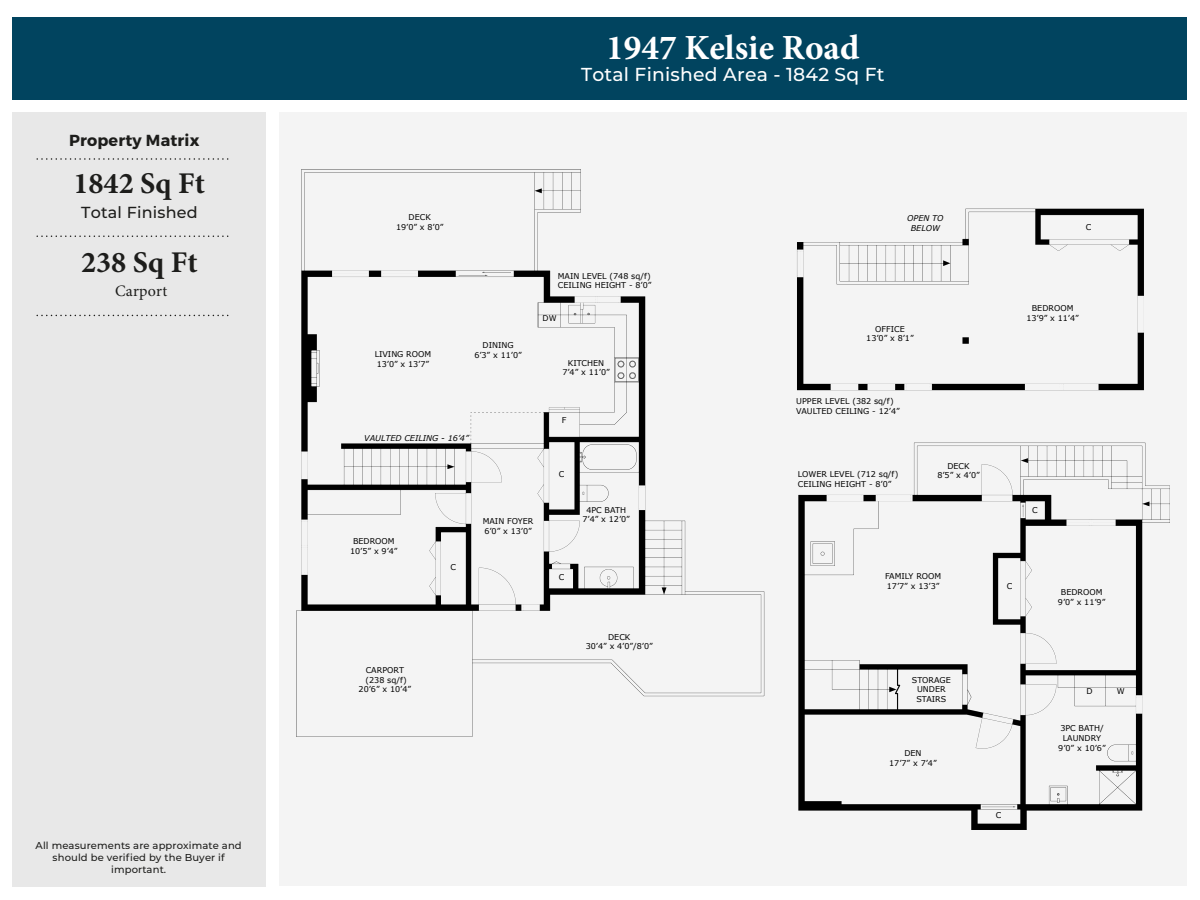
<style>
.page{position:relative;width:1200px;height:900px;background:#fff}
.page>*{position:absolute;margin:0;border:0;box-sizing:border-box;transform-origin:0 0}
.t1{font:700 35.32px "Minion Pro";color:#fff}
.t2{font:700 30.12px "Minion Pro";color:#1d1d1b}
.t3{font:500 18.76px "Montserrat";letter-spacing:.01em;color:#fff}
.t4{font:700 16px "Montserrat";letter-spacing:.01em;color:#1d1d1b}
.t5{font:500 16px "Montserrat";letter-spacing:.01em;color:#1d1d1b}
.t6{font:16px "Minion Pro";letter-spacing:.01em;color:#1d1d1b}
.t7{font:500 10px/12px "Montserrat";letter-spacing:.01em;color:#1d1d1b;text-align:center}
.t8{font:8px/9.6px "Verdana";color:#000;text-align:center}
.t9{font:italic 8px/9.6px "Verdana";color:#000;text-align:center}
</style>
<div class="page">
<div style="left:279px;top:112px;width:908px;height:774px;background:#f4f4f4"></div>
<div style="left:12px;top:112px;width:254px;height:775px;background:#e8e8e8"></div>
<div style="left:12px;top:17px;width:1175px;height:83px;background:#01445f"></div>
<img style="left:296px;top:169px;width:873px;height:660px">
<svg style="left:37px;top:158px;width:192px;height:2px"></svg>
<svg style="left:37px;top:235px;width:192px;height:2px"></svg>
<svg style="left:37px;top:315px;width:192px;height:1px"></svg>
<h3 class="t4" style="left:69px;top:130px;width:132px">Property Matrix</h3>
<h2 class="t2" style="left:74px;top:162px;width:133px">1842 Sq Ft</h2>
<h3 class="t5" style="left:81px;top:201px;width:118px">Total Finished</h3>
<h2 class="t2" style="left:81px;top:241px;width:118px">238 Sq Ft</h2>
<h3 class="t6" style="left:115px;top:280px;width:54px">Carport</h3>
<p class="t7" style="left:36px;top:839px;width:208px">All measurements are approximate and should be verified by the Buyer if important.</p>
<h1 class="t1" style="left:606px;top:23px;width:255px">1947 Kelsie Road</h1>
<h3 class="t3" style="left:581px;top:62px;width:305px">Total Finished Area - 1842 Sq Ft</h3>
<p class="t8" style="left:396px;top:212px;width:49px">DECK<br>19’0” x 8’0”</p>
<p class="t8" style="left:375px;top:350px;width:58px;text-align:left">LIVING ROOM<br>13’0” x 13’7”</p>
<p class="t8" style="left:474px;top:341px;width:49px">DINING<br>6’3” x 11’0”</p>
<p class="t8" style="left:558px;top:271px;width:95px;text-align:left">MAIN LEVEL (748 sq/f)<br>CEILING HEIGHT - 8’0”</p>
<p class="t8" style="left:543px;top:314px;width:15px">DW</p>
<p class="t8" style="left:562px;top:358px;width:49px">KITCHEN<br>7’4” x 11’0”</p>
<p class="t9" style="left:364px;top:434px;width:106px">VAULTED CEILING - 16’4”</p>
<p class="t8" style="left:350px;top:537px;width:49px">BEDROOM<br>10’5” x 9’4”</p>
<p class="t8" style="left:450px;top:562px;width:7px">C</p>
<p class="t8" style="left:483px;top:517px;width:52px;text-align:left">MAIN FOYER<br>6’0” x 13’0”</p>
<p class="t8" style="left:562px;top:416px;width:6px">F</p>
<p class="t8" style="left:559px;top:470px;width:7px">C</p>
<p class="t8" style="left:582px;top:505px;width:49px">4PC BATH<br>7’4” x 12’0”</p>
<p class="t8" style="left:559px;top:573px;width:7px">C</p>
<p class="t8" style="left:359px;top:665px;width:54px">CARPORT (238 sq/f)<br>20’6” x 10’4”</p>
<p class="t8" style="left:586px;top:632px;width:69px">DECK<br>30’4” x 4’0”/8’0”</p>
<p class="t9" style="left:907px;top:214px;width:38px">OPEN TO<br>BELOW</p>
<p class="t8" style="left:1086px;top:223px;width:7px">C</p>
<p class="t8" style="left:866px;top:324px;width:49px">OFFICE<br>13’0” x 8’1”</p>
<p class="t8" style="left:796px;top:396px;width:105px;text-align:left">UPPER LEVEL (382 sq/f)<br>VAULTED CEILING - 12’4”</p>
<p class="t8" style="left:798px;top:469px;width:102px;text-align:left">LOWER LEVEL (712 sq/f)<br>CEILING HEIGHT - 8’0”</p>
<p class="t8" style="left:937px;top:461px;width:44px">DECK<br>8’5” x 4’0”</p>
<p class="t8" style="left:885px;top:572px;width:58px;text-align:left">FAMILY ROOM<br>17’7” x 13’3”</p>
<p class="t8" style="left:1026px;top:304px;width:54px">BEDROOM<br>13’9” x 11’4”</p>
<p class="t8" style="left:1032px;top:505px;width:7px">C</p>
<p class="t8" style="left:1007px;top:582px;width:7px">C</p>
<p class="t8" style="left:1058px;top:587px;width:49px">BEDROOM<br>9’0” x 11’9”</p>
<p class="t8" style="left:912px;top:675px;width:40px">STORAGE<br>UNDER<br>STAIRS</p>
<p class="t8" style="left:889px;top:749px;width:49px">DEN<br>17’7” x 7’4”</p>
<p class="t8" style="left:996px;top:810px;width:7px">C</p>
<p class="t8" style="left:1087px;top:686px;width:8px">D</p>
<p class="t8" style="left:1117px;top:686px;width:9px">W</p>
<p class="t8" style="left:1058px;top:724px;width:49px">3PC BATH/<br>LAUNDRY<br>9’0” x 10’6”</p>
</div>
